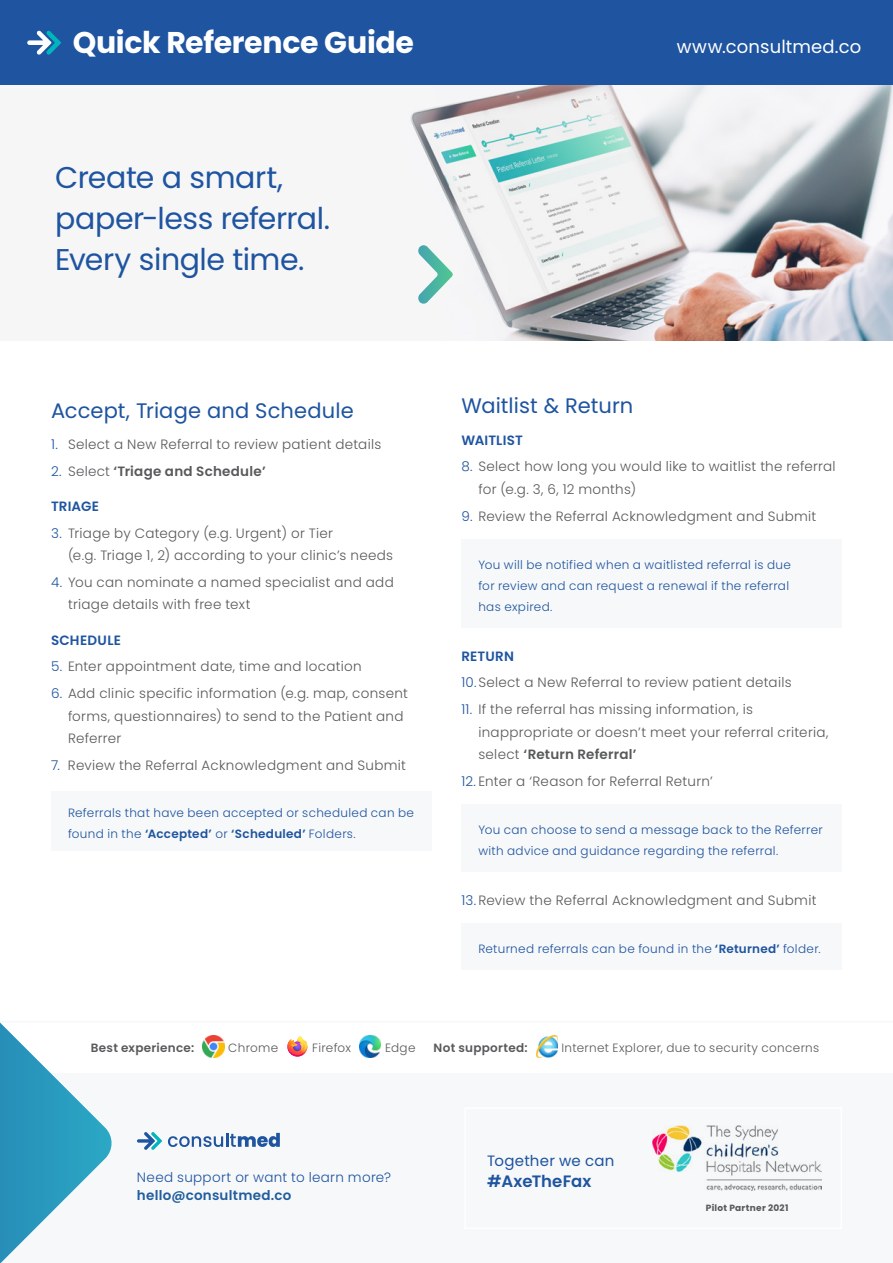
<style>
.page{position:relative;width:893px;height:1263px;background:#fff}
.page>*{position:absolute;margin:0;border:0;box-sizing:border-box;transform-origin:0 0}
.t1{font:30px/40.8px "Poppins";letter-spacing:-.015em;color:#1e54a0}
.t2{font:700 30px "Poppins";letter-spacing:-.01em;color:#fff}
.t3{font:21px "Poppins";letter-spacing:.005em;color:#1e54a0}
.t4{font:18px "Poppins";letter-spacing:.005em;color:#fff}
.t5{font:600 16.5px "Poppins";letter-spacing:.005em;color:#1e54a0}
.t6{font:15px "Poppins";letter-spacing:.015em;color:#1e54a0}
.t7{font:300 13.5px/22.5px "Poppins";letter-spacing:.02em;color:#58595b}
.t8{font:300 13.5px "Poppins";letter-spacing:.025em;color:#1e54a0}
.t9{font:600 13.5px "Poppins";letter-spacing:.02em;color:#58595b}
.t10{font:600 13.5px "Poppins";letter-spacing:.01em;color:#1e54a0}
.t11{font:600 13.5px "Poppins";letter-spacing:.02em;color:#215e9e}
.t12{font:300 12px/21px "Poppins";letter-spacing:.025em;color:#1e54a0}
.t13{font:300 12px "Poppins";letter-spacing:.025em;color:#58595b}
.t14{font:600 12px "Poppins";letter-spacing:.025em;color:#58595b}
.t15{font:700 9px "Poppins";letter-spacing:.035em;color:#58595b}
.s1{color:#1e54a0}
.s2{font-weight:300;color:#1e54a0}
.s3{font-weight:300}
.s4{font-weight:600}
.s5{font-weight:600;color:#1e54a0}
</style>
<div class="page">
<div style="left:0;top:1073px;width:893px;height:190px;background:#f7f8f9"></div>
<svg style="left:168px;top:1133px;width:112px;height:14px"></svg>
<svg style="left:137px;top:1132px;width:25px;height:18px"></svg>
<img style="left:652px;top:1125px;width:170px;height:65px">
<div style="left:0;top:0;width:893px;height:85px;background:#1e54a0"></div>
<svg style="left:27px;top:31px;width:34px;height:24px"></svg>
<img style="left:536px;top:1036px;width:21px;height:21px">
<img style="left:203px;top:1036px;width:21px;height:21px">
<svg style="left:287px;top:1036px;width:20px;height:20px"></svg>
<img style="left:359px;top:1036px;width:22px;height:21px">
<hr style="left:0;top:1021px;width:893px;height:1px;background:#f7f8f9">
<img style="left:407px;top:85px;width:486px;height:256px">
<div style="left:461px;top:923px;width:381px;height:47px;background:#f7f8f9"></div>
<div style="left:51px;top:792px;width:381px;height:59px;background:#f7f8f9"></div>
<div style="left:461px;top:804px;width:381px;height:68px;background:#f7f8f9"></div>
<div style="left:461px;top:539px;width:381px;height:89px;background:#f7f8f9"></div>
<svg style="left:418px;top:245px;width:35px;height:59px"></svg>
<svg style="left:0;top:1022px;width:112px;height:241px"></svg>
<h1 class="t2" style="left:73px;top:25px;width:343px">Quick Reference Guide</h1>
<h1 class="t1" style="left:55px;top:157px;width:276px">Create a smart, paper-less referral.<br>Every single time.</h1>
<h2 class="t3" style="left:51px;top:398px;width:304px">Accept, Triage and Schedule</h2>
<p class="t7" style="left:51px;top:433px;width:332px"><span class="s1">1.</span> Select a New Referral to review patient details</p>
<p class="t9" style="left:51px;top:463px;width:216px"><span class="s2">2.</span> <span class="s3">Select</span> ‘Triage and Schedule’</p>
<p class="t10" style="left:51px;top:498px;width:50px">TRIAGE</p>
<p class="t7" style="left:68px;top:522px;width:327px;text-indent:-17px"><span class="s1">3.</span> Triage by Category (e.g. Urgent) or Tier<br>(e.g. Triage 1, 2) according to your clinic’s needs</p>
<p class="t7" style="left:68px;top:571px;width:327px;text-indent:-17px"><span class="s1">4.</span> You can nominate a named specialist and add triage details with free text</p>
<p class="t10" style="left:51px;top:632px;width:71px">SCHEDULE</p>
<p class="t7" style="left:51px;top:655px;width:312px"><span class="s1">5.</span> Enter appointment date, time and location</p>
<p class="t7" style="left:68px;top:682px;width:341px;text-indent:-17px"><span class="s1">6.</span> Add clinic specific information (e.g. map, consent forms, questionnaires) to send to the Patient and<br>Referrer</p>
<p class="t7" style="left:51px;top:754px;width:357px"><span class="s1">7.</span> Review the Referral Acknowledgment and Submit</p>
<p class="t12" style="left:68px;top:802px;width:348px">Referrals that have been accepted or scheduled can be found in the <span class="s4">‘Accepted’</span> or <span class="s4">‘Scheduled’</span> Folders.</p>
<h3 class="t4" style="left:677px;top:36px;width:186px">www.consultmed.co</h3>
<h2 class="t3" style="left:461px;top:394px;width:173px">Waitlist &amp; Return</h2>
<p class="t10" style="left:461px;top:432px;width:63px">WAITLIST</p>
<p class="t7" style="left:478px;top:455px;width:359px;text-indent:-17px"><span class="s1">8.</span> Select how long you would like to waitlist the referral for (e.g. 3, 6, 12 months)</p>
<p class="t7" style="left:461px;top:505px;width:357px"><span class="s1">9.</span> Review the Referral Acknowledgment and Submit</p>
<p class="t12" style="left:478px;top:554px;width:314px">You will be notified when a waitlisted referral is due for review and can request a renewal if the referral has expired.</p>
<p class="t7" style="left:461px;top:642px;width:332px;line-height:26.7px"><span class="s5">RETURN<br></span><span class="s1">10.</span>Select a New Referral to review patient details</p>
<p class="t7" style="left:478px;top:698px;width:352px;text-indent:-17px"><span class="s1">11.</span> If the referral has missing information, is inappropriate or doesn’t meet your referral criteria, select <span class="s4">‘Return Referral’</span></p>
<p class="t7" style="left:461px;top:770px;width:253px"><span class="s1">12.</span> Enter a ‘Reason for Referral Return’</p>
<p class="t12" style="left:478px;top:819px;width:346px">You can choose to send a message back to the Referrer with advice and guidance regarding the referral.</p>
<p class="t7" style="left:461px;top:889px;width:357px"><span class="s1">13.</span> Review the Referral Acknowledgment and Submit</p>
<p class="t12" style="left:478px;top:938px;width:344px">Returned referrals can be found in the <span class="s4">‘Returned’</span> folder.</p>
<p class="t14" style="left:91px;top:1041px;width:105px">Best experience:</p>
<p class="t13" style="left:228px;top:1041px;width:51px">Chrome</p>
<p class="t13" style="left:312px;top:1041px;width:40px">Firefox</p>
<p class="t13" style="left:385px;top:1041px;width:32px">Edge</p>
<p class="t14" style="left:434px;top:1041px;width:95px">Not supported:</p>
<p class="t13" style="left:561px;top:1041px;width:259px">Internet Explorer, due to security concerns</p>
<p class="t8" style="left:137px;top:1169px;width:256px">Need support or want to learn more?</p>
<p class="t11" style="left:137px;top:1187px;width:156px">hello@consultmed.co</p>
<p class="t6" style="left:487px;top:1151px;width:129px">Together we can</p>
<p class="t5" style="left:487px;top:1171px;width:106px">#AxeTheFax</p>
<p class="t15" style="left:706px;top:1202px;width:84px">Pilot Partner 2021</p>
</div>
